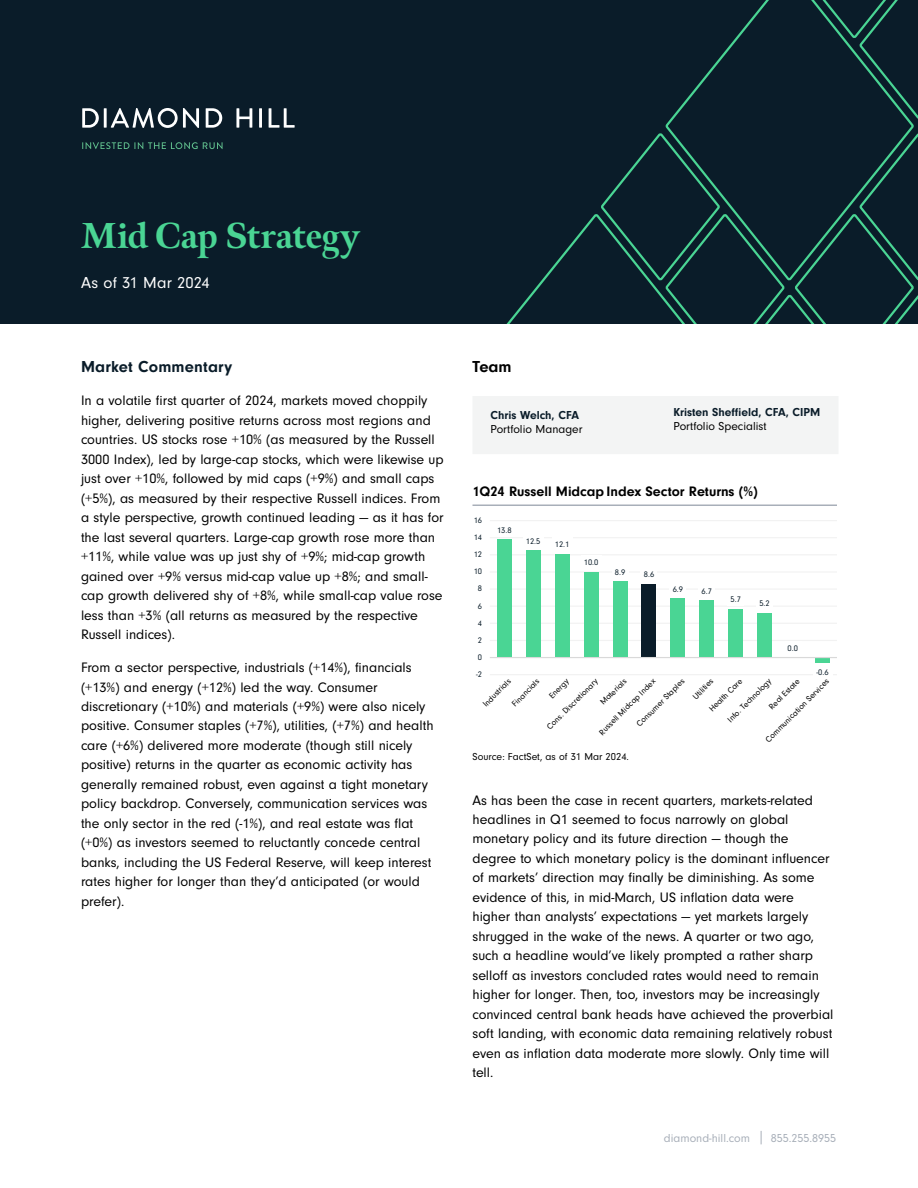
<style>
.page{position:relative;width:918px;height:1188px;background:#fff}
.page>*{position:absolute;margin:0;border:0;box-sizing:border-box;transform-origin:0 0}
.t1{font:800 36px "Meno Display";letter-spacing:-.01em;color:#4ad594}
.t2{font:700 16.5px "Neuzeit Gro";letter-spacing:.01em;color:#0a1c29}
.t3{font:16.5px "Neuzeit Gro";letter-spacing:.005em;color:#fff}
.t4{font:700 16.5px "Neuzeit Gro";color:#000}
.t5{font:14.25px/19.5px "Neuzeit Gro";color:#000}
.t6{font:700 14.25px "Neuzeit Gro";color:#000}
.t7{font:700 12px "Neuzeit Gro";color:#0a1c29}
.t8{font:12px "Neuzeit Gro";color:#000}
.t9{font:12px "Neuzeit Gro";color:#a8afb9}
.t10{font:10.5px "Neuzeit Gro";color:#000}
.t11{font:8.4px "Neuzeit Gro";color:#000}
.t12{font:8.4px "Neuzeit Gro";color:#0a1c29}
</style>
<div class="page">
<svg style="left:761px;top:1131px;width:1px;height:13px"></svg>
<div style="left:0;top:0;width:918px;height:324px;background:#0a1c29"></div>
<svg style="left:506px;top:0;width:412px;height:324px"></svg>
<svg style="left:82px;top:108px;width:17px;height:20px"></svg>
<hr style="left:104px;top:108px;width:3px;height:20px;background:#fff">
<svg style="left:111px;top:108px;width:88px;height:20px"></svg>
<svg style="left:206px;top:108px;width:16px;height:20px"></svg>
<svg style="left:236px;top:108px;width:16px;height:20px"></svg>
<hr style="left:259px;top:108px;width:3px;height:20px;background:#fff">
<svg style="left:269px;top:108px;width:26px;height:20px"></svg>
<svg style="left:82px;top:142px;width:141px;height:7px"></svg>
<div style="left:473px;top:396px;width:365px;height:58px;background:#f3f4f4"></div>
<hr style="left:490px;top:520px;width:347px;height:1px;background:#f2f2f2">
<hr style="left:490px;top:537px;width:347px;height:1px;background:#f2f2f2">
<hr style="left:490px;top:554px;width:347px;height:1px;background:#f2f2f2">
<hr style="left:490px;top:571px;width:347px;height:2px;background:#f2f2f2">
<hr style="left:490px;top:589px;width:347px;height:1px;background:#f2f2f2">
<hr style="left:490px;top:606px;width:347px;height:1px;background:#f2f2f2">
<hr style="left:490px;top:623px;width:347px;height:1px;background:#f2f2f2">
<hr style="left:490px;top:640px;width:347px;height:1px;background:#f2f2f2">
<hr style="left:490px;top:674px;width:347px;height:1px;background:#f2f2f2">
<div style="left:497px;top:539px;width:15px;height:119px;background:#4ad594"></div>
<div style="left:642px;top:584px;width:14px;height:74px;background:#0a1c29"></div>
<div style="left:757px;top:613px;width:15px;height:45px;background:#4ad594"></div>
<div style="left:815px;top:658px;width:15px;height:5px;background:#4ad594"></div>
<div style="left:526px;top:551px;width:14px;height:107px;background:#4ad594"></div>
<div style="left:555px;top:554px;width:14px;height:104px;background:#4ad594"></div>
<div style="left:584px;top:572px;width:14px;height:86px;background:#4ad594"></div>
<div style="left:613px;top:581px;width:14px;height:77px;background:#4ad594"></div>
<div style="left:671px;top:598px;width:14px;height:60px;background:#4ad594"></div>
<div style="left:700px;top:600px;width:14px;height:58px;background:#4ad594"></div>
<div style="left:729px;top:609px;width:14px;height:49px;background:#4ad594"></div>
<hr style="left:490px;top:657px;width:347px;height:1px;background:#d9d9d9">
<div style="left:523px;top:534px;width:21px;height:14px;background:#fff"></div>
<div style="left:612px;top:565px;width:16px;height:14px;background:#fff"></div>
<div style="left:641px;top:568px;width:16px;height:13px;background:#fff"></div>
<div style="left:670px;top:582px;width:16px;height:14px;background:#fff"></div>
<div style="left:698px;top:584px;width:17px;height:13px;background:#fff"></div>
<div style="left:756px;top:597px;width:17px;height:13px;background:#fff"></div>
<div style="left:813px;top:666px;width:19px;height:13px;background:#fff"></div>
<hr style="left:472px;top:505px;width:365px;height:1px;background:#a8afb9">
<h1 class="t1" style="left:81px;top:213px;width:281px">Mid Cap Strategy</h1>
<p class="t3" style="left:81px;top:274px;width:130px">As of 31 Mar 2024</p>
<p class="t2" style="left:81px;top:357px;width:153px">Market Commentary</p>
<p class="t5" style="left:81px;top:391px;width:364px">In a volatile first quarter of 2024, markets moved choppily higher, delivering positive returns across most regions and countries. US stocks rose +10% (as measured by the Russell 3000 Index), led by large-cap stocks, which were likewise up just over +10%, followed by mid caps (+9%) and small caps (+5%), as measured by their respective Russell indices. From a style perspective, growth continued leading — as it has for the last several quarters. Large-cap growth rose more than +11%, while value was up just shy of +9%; mid-cap growth gained over +9% versus mid-cap value up +8%; and small&shy;cap growth delivered shy of +8%, while small-cap value rose less than +3% (all returns as measured by the respective Russell indices).</p>
<p class="t5" style="left:81px;top:658px;width:354px">From a sector perspective, industrials (+14%), financials (+13%) and energy (+12%) led the way. Consumer discretionary (+10%) and materials (+9%) were also nicely positive. Consumer staples (+7%), utilities, (+7%) and health care (+6%) delivered more moderate (though still nicely positive) returns in the quarter as economic activity has generally remained robust, even against a tight monetary policy backdrop. Conversely, communication services was the only sector in the red (-1%), and real estate was flat (+0%) as investors seemed to reluctantly concede central banks, including the US Federal Reserve, will keep interest rates higher for longer than they’d anticipated (or would prefer).</p>
<p class="t4" style="left:472px;top:357px;width:41px">Team</p>
<p class="t7" style="left:490px;top:408px;width:90px">Chris Welch, CFA</p>
<p class="t8" style="left:490px;top:423px;width:94px">Portfolio Manager</p>
<p class="t7" style="left:674px;top:405px;width:148px">Kristen Sheffield, CFA, CIPM</p>
<p class="t8" style="left:674px;top:420px;width:95px">Portfolio Specialist</p>
<p class="t6" style="left:472px;top:483px;width:287px">1Q24 Russell Midcap Index Sector Returns (%)</p>
<p class="t12" style="left:474px;top:516px;width:10px">16</p>
<p class="t12" style="left:474px;top:533px;width:10px">14</p>
<p class="t12" style="left:474px;top:550px;width:10px">12</p>
<p class="t12" style="left:474px;top:567px;width:10px">10</p>
<p class="t12" style="left:478px;top:584px;width:6px">8</p>
<p class="t12" style="left:478px;top:601px;width:6px">6</p>
<p class="t12" style="left:478px;top:618px;width:6px">4</p>
<p class="t12" style="left:478px;top:636px;width:6px">2</p>
<p class="t12" style="left:478px;top:653px;width:6px">0</p>
<p class="t12" style="left:497px;top:525px;width:16px">13.8</p>
<p class="t12" style="left:526px;top:537px;width:16px">12.5</p>
<p class="t12" style="left:555px;top:540px;width:16px">12.1</p>
<p class="t12" style="left:584px;top:558px;width:16px">10.0</p>
<p class="t12" style="left:615px;top:567px;width:12px">8.9</p>
<p class="t12" style="left:644px;top:570px;width:12px">8.6</p>
<p class="t12" style="left:673px;top:585px;width:12px">6.9</p>
<p class="t12" style="left:702px;top:586px;width:12px">6.7</p>
<p class="t12" style="left:731px;top:595px;width:12px">5.7</p>
<p class="t12" style="left:759px;top:599px;width:12px">5.2</p>
<p class="t12" style="left:788px;top:644px;width:12px">0.0</p>
<p class="t12" style="left:476px;top:670px;width:7px">-2</p>
<p class="t12" style="left:816px;top:668px;width:14px">-0.6</p>
<p class="t11" style="left:597px;top:730px;width:78px;rotate:-45deg">Russell Midcap Index</p>
<p class="t11" style="left:726px;top:718px;width:59px;rotate:-45deg">Info. Technology</p>
<p class="t11" style="left:545px;top:725px;width:70px;rotate:-45deg">Cons. Discretionary</p>
<p class="t11" style="left:547px;top:694px;width:25px;rotate:-45deg">Energy</p>
<p class="t11" style="left:691px;top:695px;width:27px;rotate:-45deg">Utilities</p>
<p class="t11" style="left:598px;top:700px;width:35px;rotate:-45deg">Materials</p>
<p class="t11" style="left:767px;top:705px;width:41px;rotate:-45deg">Real Estate</p>
<p class="t11" style="left:707px;top:707px;width:45px;rotate:-45deg">Health Care</p>
<p class="t11" style="left:481px;top:702px;width:37px;rotate:-45deg">Industrials</p>
<p class="t11" style="left:764px;top:738px;width:88px;rotate:-45deg">Communication Services</p>
<p class="t11" style="left:510px;top:701px;width:37px;rotate:-45deg">Financials</p>
<p class="t11" style="left:635px;top:722px;width:65px;rotate:-45deg">Consumer Staples</p>
<p class="t10" style="left:473px;top:751px;width:158px">Source: FactSet, as of 31 Mar 2024.</p>
<p class="t5" style="left:472px;top:790px;width:363px">As has been the case in recent quarters, markets-related headlines in Q1 seemed to focus narrowly on global monetary policy and its future direction — though the degree to which monetary policy is the dominant influencer of markets’ direction may finally be diminishing. As some evidence of this, in mid-March, US inflation data were higher than analysts’ expectations — yet markets largely shrugged in the wake of the news. A quarter or two ago, such a headline would’ve likely prompted a rather sharp selloff as investors concluded rates would need to remain higher for longer. Then, too, investors may be increasingly convinced central bank heads have achieved the proverbial soft landing, with economic data remaining relatively robust even as inflation data moderate more slowly. Only time will tell.</p>
<p class="t9" style="left:664px;top:1131px;width:88px">diamond-hill.com</p>
<p class="t9" style="left:771px;top:1131px;width:67px">855.255.8955</p>
</div>
